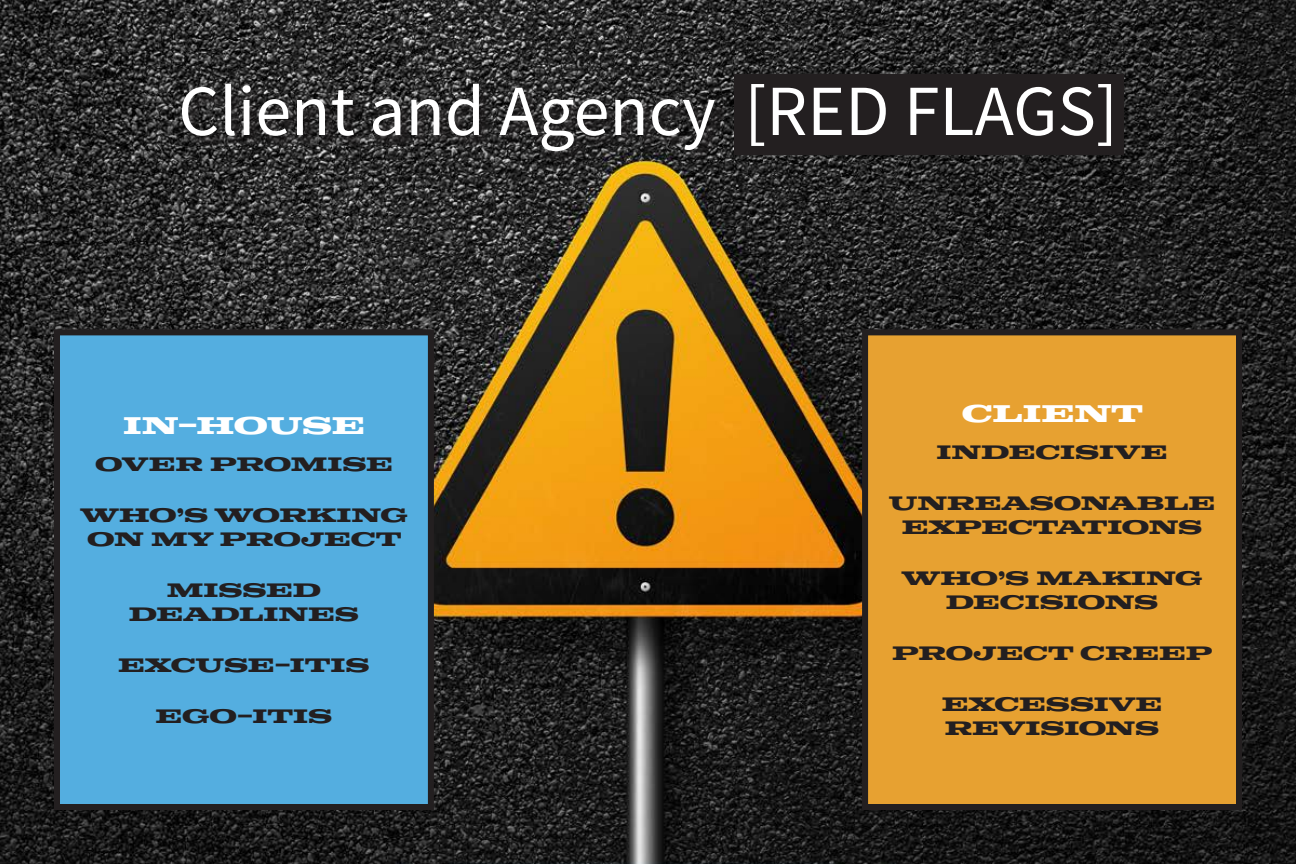
<style>
.page{position:relative;width:1296px;height:864px;background:#fff}
.page>*{position:absolute;margin:0;border:0;box-sizing:border-box;transform-origin:0 0}
.t1{font:72px "Source Sans Pro";color:#fff}
.t2{font:700 24px "Colt";color:#fff}
.t3{font:700 19.35px/24px "Colt";color:#231f20;text-align:center}
</style>
<div class="page">
<img style="left:0;top:0;width:1296px;height:864px">
<div style="left:734px;top:74px;width:390px;height:81px;background:#231f20"></div>
<div style="left:181px;top:83px;width:945px;height:83px;background:#231f20;opacity:.75"></div>
<div style="left:57px;top:332px;width:374px;height:475px;background:#54aee0"></div>
<div style="left:54px;top:329px;width:380px;height:481px;border:6px solid #231f20"></div>
<div style="left:865px;top:332px;width:374px;height:475px;background:#e7a131"></div>
<div style="left:862px;top:329px;width:380px;height:481px;border:6px solid #231f20"></div>
<h1 class="t1" style="left:178px;top:65px;width:941px">Client and Agency [RED FLAGS]</h1>
<p class="t2" style="left:123px;top:412px;width:243px">IN-HOUSE</p>
<p class="t3" style="left:95px;top:453px;width:299px">OVER PROMISE</p>
<p class="t3" style="left:80px;top:504px;width:329px">WHO’S WORKING<br>ON MY PROJECT</p>
<p class="t3" style="left:129px;top:579px;width:232px">MISSED<br>DEADLINES</p>
<p class="t3" style="left:118px;top:654px;width:253px">EXCUSE-ITIS</p>
<p class="t3" style="left:156px;top:705px;width:178px">EGO-ITIS</p>
<p class="t2" style="left:962px;top:400px;width:183px">CLIENT</p>
<p class="t3" style="left:937px;top:441px;width:232px">INDECISIVE</p>
<p class="t3" style="left:889px;top:492px;width:328px">UNREASONABLE<br>EXPECTATIONS</p>
<p class="t3" style="left:902px;top:567px;width:303px">WHO’S MAKING<br>DECISIONS</p>
<p class="t3" style="left:892px;top:642px;width:322px">PROJECT CREEP</p>
<p class="t3" style="left:942px;top:693px;width:222px;text-align:left">EXCESSIVE<br>REVISIONS</p>
</div>
